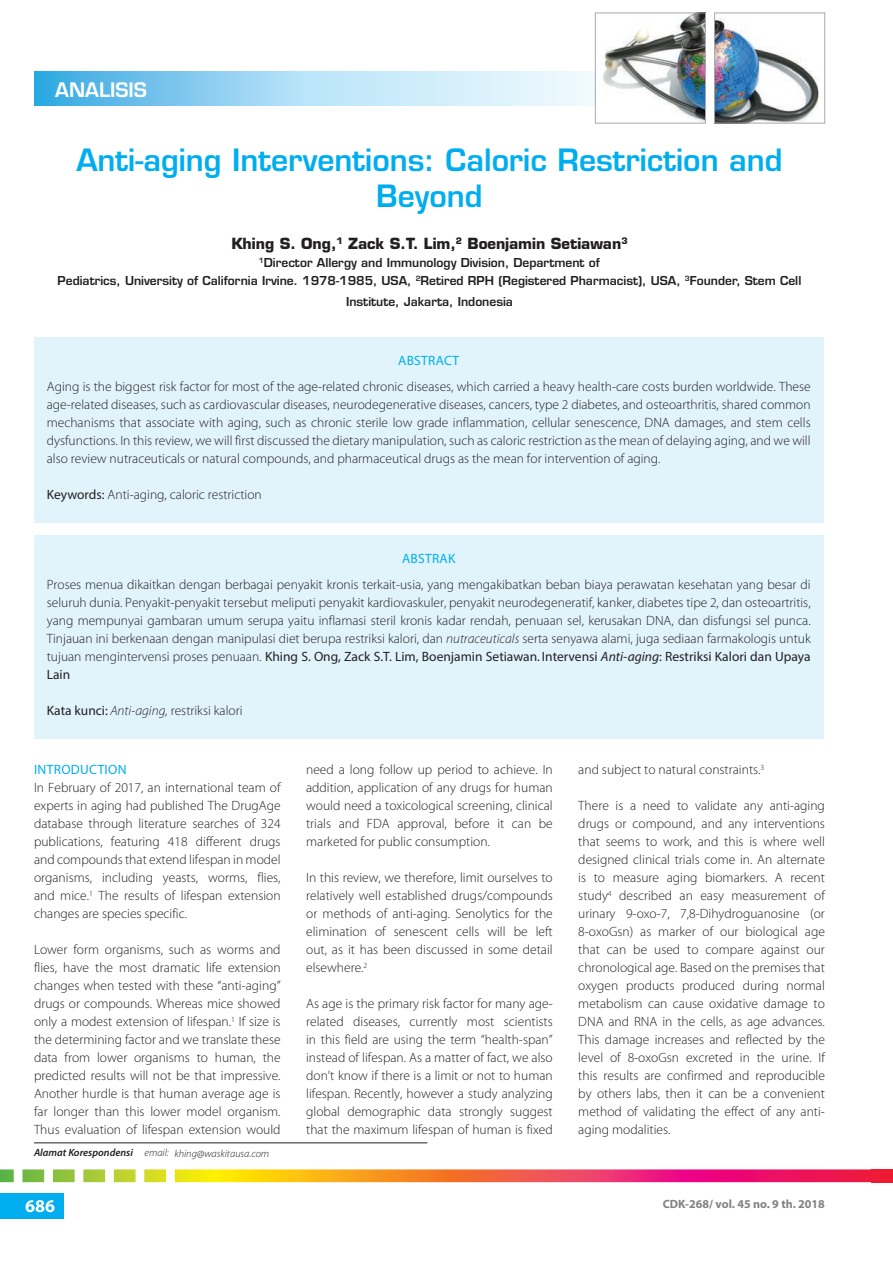
<style>
.page{position:relative;width:893px;height:1263px;background:#fff}
.page>*{position:absolute;margin:0;border:0;box-sizing:border-box;transform-origin:0 0}
.t1{font:600 30px/36px "Eurostile LT Std";color:#00aeef;text-align:center}
.t2{font:600 19.5px "Eurostile LT Std";color:#fff}
.t3{font:700 18px "Myriad Pro";color:#fff}
.t4{font:700 15px "Eurostile LT Std";color:#231f20}
.t5{font:300 13.5px/18px "Myriad Pro";color:#231f20;text-align:justify}
.t6{font:13.5px "Myriad Pro";letter-spacing:.02em;color:#00aeef}
.t7{font:600 12px/18px "Eurostile LT Std";color:#231f20;text-align:center}
.t8{font:700 12px "Myriad Pro";color:#808285}
.t9{font:italic 300 10.5px "Myriad Pro";color:#231f20}
.s1{font-weight:400}
.s2{font-style:italic}
.s3{font-weight:400;font-style:italic}
.s4{font-weight:600}
</style>
<div class="page">
<svg style="left:34px;top:71px;width:561px;height:35px;background:#a7dbf4"></svg>
<img style="left:603px;top:15px;width:101px;height:106px">
<div style="left:595px;top:13px;width:111px;height:110px;border:1px solid #a8a9ad"></div>
<img style="left:716px;top:18px;width:103px;height:103px">
<div style="left:714px;top:13px;width:111px;height:110px;border:1px solid #a8a9ad"></div>
<div style="left:0;top:1193px;width:64px;height:25px;background:#00aeef"></div>
<svg style="left:0;top:1169px;width:893px;height:13px;background:#e87d50"></svg>
<hr style="left:34px;top:1142px;width:393px;height:1px;background:#231f20">
<div style="left:34px;top:337px;width:789px;height:186px;background:#e1f4fc"></div>
<div style="left:34px;top:535px;width:789px;height:204px;background:#e1f4fc"></div>
<h2 class="t2" style="left:55px;top:78px;width:93px">ANALISIS</h2>
<h1 class="t1" style="left:76px;top:142px;width:708px">Anti-aging Interventions: Caloric Restriction and<br>Beyond</h1>
<p class="t4" style="left:231px;top:234px;width:398px">Khing S. Ong,<sup>1</sup> Zack S.T. Lim,<sup>2</sup> Boenjamin Setiawan<sup>3</sup></p>
<p class="t7" style="left:58px;top:253px;width:745px"><sup>1</sup>Director Allergy and Immunology Division, Department of<br>Pediatrics, University of California Irvine. 1978-1985, USA, <sup>2</sup>Retired RPH (Registered Pharmacist), USA, <sup>3</sup>Founder, Stem Cell</p>
<p class="t7" style="left:346px;top:293px;width:168px">Institute, Jakarta, Indonesia</p>
<p class="t6" style="left:398px;top:352px;width:17px">Abstract</p>
<p class="t5" style="left:47px;top:377px;width:765px">Aging is the biggest risk factor for most of the age-related chronic diseases, which carried a heavy health-care costs burden worldwide. These age-related diseases, such as cardiovascular diseases, neurodegenerative diseases, cancers, type 2 diabetes, and osteoarthritis, shared common mechanisms that associate with aging, such as chronic sterile low grade inflammation, cellular senescence, DNA damages, and stem cells dysfunctions. In this review, we will first discussed the dietary manipulation, such as caloric restriction as the mean of delaying aging, and we will also review nutraceuticals or natural compounds, and pharmaceutical drugs as the mean for intervention of aging.</p>
<p class="t5" style="left:47px;top:485px;width:217px"><span class="s1">Keywords:</span> Anti-aging, caloric restriction</p>
<p class="t6" style="left:402px;top:550px;width:17px">Abstrak</p>
<p class="t5" style="left:47px;top:576px;width:765px">Proses menua dikaitkan dengan berbagai penyakit kronis terkait-usia, yang mengakibatkan beban biaya perawatan kesehatan yang besar di seluruh dunia. Penyakit-penyakit tersebut meliputi penyakit kardiovaskuler, penyakit neurodegeneratif, kanker, diabetes tipe 2, dan osteoartritis, yang mempunyai gambaran umum serupa yaitu inflamasi steril kronis kadar rendah, penuaan sel, kerusakan DNA, dan disfungsi sel punca.<br>Tinjauan ini berkenaan dengan manipulasi diet berupa restriksi kalori, dan <span class="s2">nutraceuticals</span> serta senyawa alami, juga sediaan farmakologis untuk tujuan mengintervensi proses penuaan. <span class="s1">Khing S. Ong, Zack S.T. Lim, Boenjamin Setiawan. Intervensi</span> <span class="s3">Anti-aging</span><span class="s1">: Restriksi Kalori dan Upaya Lain</span></p>
<p class="t5" style="left:47px;top:702px;width:197px"><span class="s1">Kata kunci:</span> <span class="s2">Anti-aging,</span> restriksi kalori</p>
<p class="t6" style="left:34px;top:761px;width:94px">INTRODUCTION</p>
<p class="t5" style="left:34px;top:779px;width:248px">In February of 2017, an international team of experts in aging had published The DrugAge database through literature searches of 324 publications, featuring 418 different drugs and compounds that extend lifespan in model organisms, including yeasts, worms, flies, and mice.<sup>1</sup> The results of lifespan extension changes are species specific.</p>
<p class="t5" style="left:34px;top:941px;width:248px">Lower form organisms, such as worms and flies, have the most dramatic life extension changes when tested with these “anti-aging” drugs or compounds. Whereas mice showed only a modest extension of lifespan.<sup>1</sup> If size is the determining factor and we translate these data from lower organisms to human, the predicted results will not be that impressive.<br>Another hurdle is that human average age is far longer than this lower model organism.<br>Thus evaluation of lifespan extension would</p>
<p class="t9" style="left:34px;top:1147px;width:237px"><span class="s4">Alamat Korespondensi</span> email: khing@waskitausa.com</p>
<p class="t5" style="left:306px;top:761px;width:248px">need a long follow up period to achieve. In addition, application of any drugs for human would need a toxicological screening, clinical trials and FDA approval, before it can be marketed for public consumption.</p>
<p class="t5" style="left:306px;top:869px;width:248px">In this review, we therefore, limit ourselves to relatively well established drugs/compounds or methods of anti-aging. Senolytics for the elimination of senescent cells will be left out, as it has been discussed in some detail elsewhere.<sup>2</sup></p>
<p class="t5" style="left:306px;top:995px;width:248px">As age is the primary risk factor for many age&shy;related diseases, currently most scientists in this field are using the term “health-span” instead of lifespan. As a matter of fact, we also don’t know if there is a limit or not to human lifespan. Recently, however a study analyzing global demographic data strongly suggest that the maximum lifespan of human is fixed</p>
<p class="t5" style="left:578px;top:761px;width:188px">and subject to natural constraints.<sup>3</sup></p>
<p class="t5" style="left:578px;top:797px;width:248px">There is a need to validate any anti-aging drugs or compound, and any interventions that seems to work, and this is where well designed clinical trials come in. An alternate is to measure aging biomarkers. A recent study<sup>4</sup> described an easy measurement of urinary 9-oxo-7, 7,8-Dihydroguanosine (or 8-oxoGsn) as marker of our biological age that can be used to compare against our chronological age. Based on the premises that oxygen products produced during normal metabolism can cause oxidative damage to DNA and RNA in the cells, as age advances.<br>This damage increases and reflected by the level of 8-oxoGsn excreted in the urine. If this results are confirmed and reproducible by others labs, then it can be a convenient method of validating the effect of any anti&shy;aging modalities.</p>
<h3 class="t3" style="left:25px;top:1194px;width:31px">686</h3>
<p class="t8" style="left:663px;top:1196px;width:164px">CDK-268/ vol. 45 no. 9 th. 2018</p>
</div>
